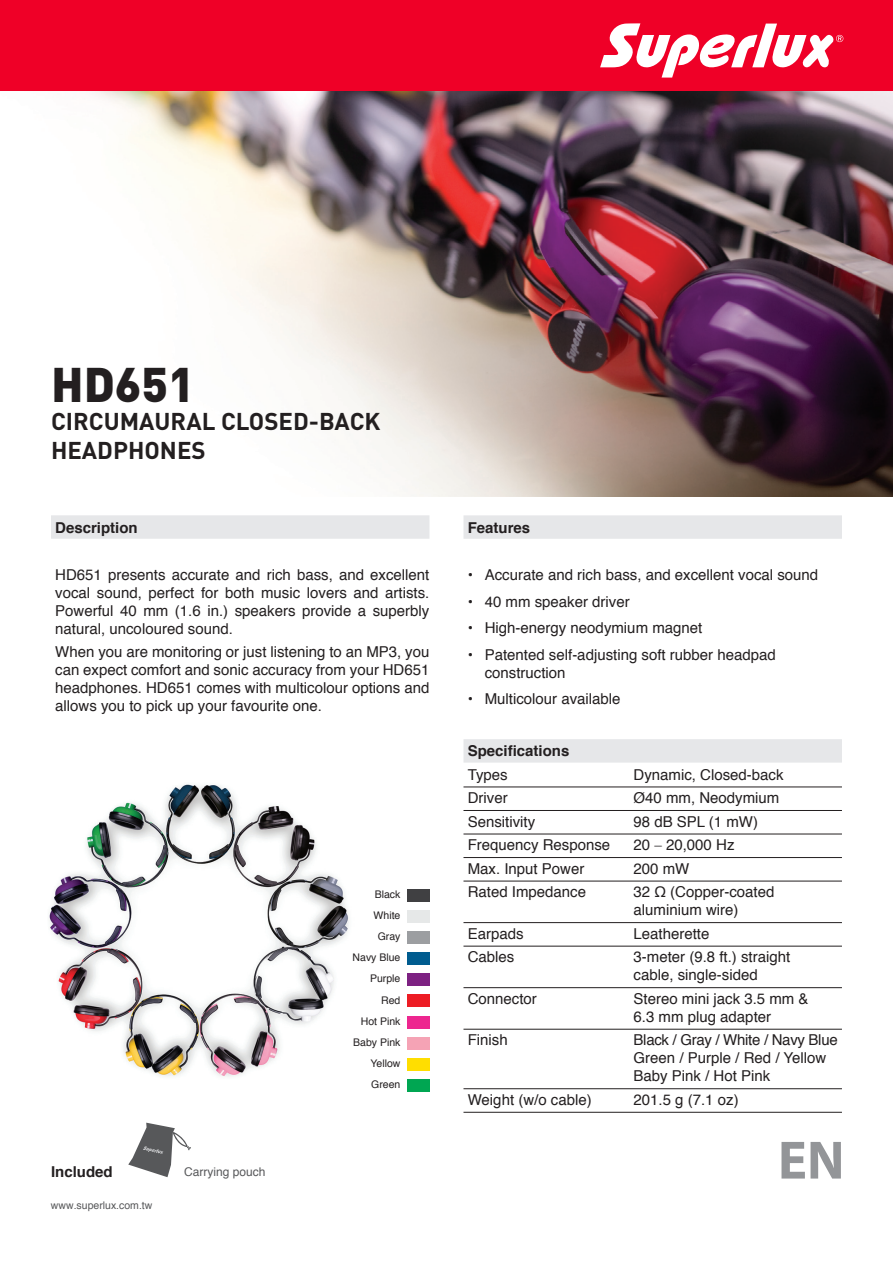
<style>
.page{position:relative;width:893px;height:1263px;background:#fff}
.page>*{position:absolute;margin:0;border:0;box-sizing:border-box;transform-origin:0 0}
.t1{font:700 54.3px "Myriad Pro";color:#939598}
.t2{font:900 48px "DIN";color:#231f20}
.Description{font:700 24px "DIN Pro";color:#231f20}
.Body_text{font:15px/18px "Helvetica";color:#231f20;text-align:justify}
.Specs{font:15px/18px "Helvetica";color:#231f20}
.Specifications{font:700 15px "Helvetica";color:#231f20}
.Description___Featur{font:700 15px "Helvetica";color:#231f20}
.t3{font:12px "Helvetica";color:#57585a}
.t4{font:10.5px "Helvetica";color:#231f20}
.t5{font:10.5px "Helvetica";color:#57585a}
.s1{font-family:"News Gothic BT"}
</style>
<div class="page">
<img style="left:94px;top:91px;width:799px;height:406px">
<div style="left:0;top:0;width:893px;height:91px;background:#ef0027"></div>
<svg style="left:600px;top:23px;width:243px;height:55px"></svg>
<div style="left:463px;top:515px;width:379px;height:24px;background:#e6e7e9"></div>
<div style="left:463px;top:739px;width:379px;height:24px;background:#e6e7e9"></div>
<hr style="left:463px;top:787px;width:379px;height:1px;background:#231f20">
<hr style="left:463px;top:810px;width:379px;height:1px;background:#231f20">
<hr style="left:463px;top:834px;width:379px;height:1px;background:#231f20">
<hr style="left:463px;top:857px;width:379px;height:1px;background:#231f20">
<hr style="left:463px;top:881px;width:379px;height:1px;background:#231f20">
<hr style="left:463px;top:922px;width:379px;height:1px;background:#231f20">
<hr style="left:463px;top:946px;width:379px;height:1px;background:#231f20">
<hr style="left:463px;top:987px;width:379px;height:1px;background:#231f20">
<hr style="left:463px;top:1029px;width:379px;height:1px;background:#231f20">
<hr style="left:463px;top:1088px;width:379px;height:1px;background:#231f20">
<hr style="left:463px;top:1112px;width:379px;height:1px;background:#231f20">
<div style="left:51px;top:515px;width:378px;height:24px;background:#e6e7e9"></div>
<svg style="left:128px;top:1123px;width:63px;height:54px"></svg>
<img style="left:49px;top:784px;width:300px;height:293px">
<div style="left:407px;top:973px;width:22px;height:13px;background:#7d2182"></div>
<div style="left:407px;top:952px;width:22px;height:13px;background:#005c8f"></div>
<div style="left:407px;top:931px;width:22px;height:13px;background:#9c9ea1"></div>
<div style="left:407px;top:910px;width:22px;height:13px;background:#e6e8e8"></div>
<div style="left:407px;top:889px;width:22px;height:12px;background:#404042"></div>
<div style="left:407px;top:1079px;width:22px;height:13px;background:#00a652"></div>
<div style="left:407px;top:1037px;width:22px;height:12px;background:#f5a3b5"></div>
<div style="left:407px;top:1058px;width:22px;height:13px;background:#ffde00"></div>
<div style="left:407px;top:1016px;width:22px;height:12px;background:#ed268f"></div>
<div style="left:407px;top:994px;width:22px;height:13px;background:#ed1c24"></div>
<p class="t2" style="left:51px;top:352px;width:145px">HD651</p>
<p class="Description" style="left:51px;top:402px;width:331px">CIRCUMAURAL CLOSED-BACK</p>
<p class="Description" style="left:51px;top:431px;width:156px">HEADPHONES</p>
<p class="Description___Featur" style="left:55px;top:515px;width:84px">Description</p>
<p class="Body_text" style="left:55px;top:566px;width:376px">HD651 presents accurate and rich bass, and excellent vocal sound, perfect for both music lovers and artists.<br>Powerful 40 mm (1.6 in.) speakers provide a superbly natural, uncoloured sound.</p>
<p class="Body_text" style="left:55px;top:643px;width:376px">When you are monitoring or just listening to an MP3, you can expect comfort and sonic accuracy from your HD651 headphones. HD651 comes with multicolour options and allows you to pick up your favourite one.</p>
<p class="t4" style="left:375px;top:886px;width:27px">Black</p>
<p class="t4" style="left:378px;top:928px;width:24px">Gray</p>
<p class="t4" style="left:374px;top:907px;width:28px">White</p>
<p class="t4" style="left:353px;top:949px;width:49px">Navy Blue</p>
<p class="t4" style="left:370px;top:970px;width:32px">Purple</p>
<p class="t4" style="left:381px;top:992px;width:21px">Red</p>
<p class="t4" style="left:361px;top:1013px;width:41px">Hot Pink</p>
<p class="t4" style="left:353px;top:1034px;width:49px">Baby Pink</p>
<p class="t4" style="left:370px;top:1055px;width:31px">Yellow</p>
<p class="Specifications" style="left:51px;top:1159px;width:63px">Included</p>
<p class="t3" style="left:184px;top:1162px;width:83px">Carrying pouch</p>
<p class="t5" style="left:51px;top:1197px;width:103px">www.superlux.com.tw</p>
<p class="t4" style="left:371px;top:1076px;width:31px">Green</p>
<p class="Description___Featur" style="left:468px;top:515px;width:64px">Features</p>
<p class="Body_text" style="left:468px;top:566px;width:352px">• Accurate and rich bass, and excellent vocal sound</p>
<p class="Body_text" style="left:468px;top:593px;width:164px">• 40 mm speaker driver</p>
<p class="Body_text" style="left:468px;top:620px;width:236px">• High-energy neodymium magnet</p>
<p class="Body_text" style="left:485px;top:646px;width:292px;text-indent:-17px">• Patented self-adjusting soft rubber headpad construction</p>
<p class="Body_text" style="left:468px;top:691px;width:154px">• Multicolour available</p>
<p class="Specifications" style="left:468px;top:739px;width:103px">Specifications</p>
<p class="Specs" style="left:468px;top:766px;width:42px">Types</p>
<p class="Specs" style="left:634px;top:766px;width:152px">Dynamic, Closed-back</p>
<p class="Specs" style="left:468px;top:789px;width:41px">Driver</p>
<p class="Specs" style="left:634px;top:789px;width:147px">Ø40 mm, Neodymium</p>
<p class="Specs" style="left:468px;top:813px;width:69px">Sensitivity</p>
<p class="Specs" style="left:634px;top:813px;width:126px">98 dB SPL (1 mW)</p>
<p class="Specs" style="left:468px;top:836px;width:144px">Frequency Response</p>
<p class="Specs" style="left:634px;top:836px;width:102px">20 <span class="s1">–</span> 20,000 Hz</p>
<p class="Specs" style="left:468px;top:860px;width:118px">Max. Input Power</p>
<p class="Specs" style="left:634px;top:860px;width:57px">200 mW</p>
<p class="Specs" style="left:468px;top:883px;width:120px">Rated Impedance</p>
<p class="Specs" style="left:634px;top:883px;width:142px">32 Ω (Copper-coated aluminium wire)</p>
<p class="Specs" style="left:468px;top:925px;width:57px">Earpads</p>
<p class="Specs" style="left:634px;top:925px;width:77px">Leatherette</p>
<p class="Specs" style="left:468px;top:948px;width:48px">Cables</p>
<p class="Specs" style="left:634px;top:948px;width:158px">3-meter (9.8 ft.) straight cable, single-sided</p>
<p class="Specs" style="left:468px;top:990px;width:71px">Connector</p>
<p class="Specs" style="left:634px;top:990px;width:177px">Stereo mini jack 3.5 mm &amp;<br>6.3 mm plug adapter</p>
<p class="Specs" style="left:468px;top:1031px;width:42px">Finish</p>
<p class="Specs" style="left:634px;top:1031px;width:206px">Black / Gray / White / Navy Blue<br>Green / Purple / Red / Yellow<br>Baby Pink / Hot Pink</p>
<p class="Specs" style="left:468px;top:1091px;width:125px">Weight (w/o cable)</p>
<p class="Specs" style="left:634px;top:1091px;width:107px">201.5 g (7.1 oz)</p>
<h1 class="t1" style="left:778px;top:1128px;width:68px">EN</h1>
</div>
